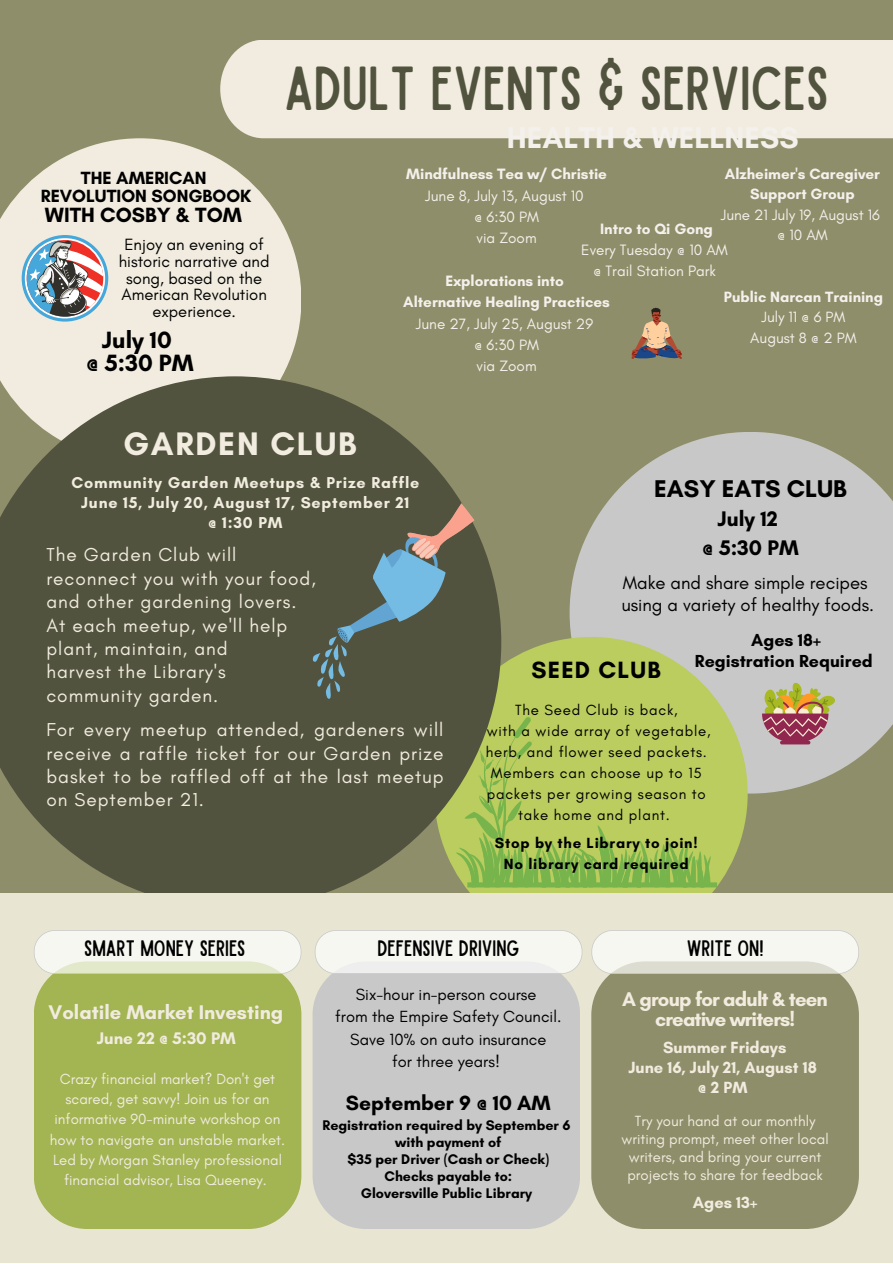
<style>
.page{position:relative;width:893px;height:1264px;background:#fff}
.page>*{position:absolute;margin:0;border:0;box-sizing:border-box;transform-origin:0 0}
.t1{font:49.8px "Sailors Condensed";color:#52533f}
.t2{font:700 33.15px "Glacial Indifference";letter-spacing:.05em;color:#f1ecdf}
.t3{font:700 30.6px "Glacial Indifference";color:#f4f0ec}
.t4{font:700 24.6px "Glacial Indifference";color:#000}
.t5{font:700 24px "Glacial Indifference";letter-spacing:.025em;color:#000}
.t6{font:700 24px "Glacial Indifference";letter-spacing:.05em;color:#000}
.t7{font:700 21.45px "Glacial Indifference";color:#000}
.t8{font:700 21px "Glacial Indifference";color:#000}
.t9{font:700 20.25px "Glacial Indifference";letter-spacing:-.04em;color:#f1ecdf}
.t10{font:700 20.1px "Glacial Indifference";color:#f1ecdf}
.t11{font:19.05px/23.4px "Glacial Indifference";letter-spacing:.05em;color:#f1ecdf;text-align:justify}
.t12{font:18.45px "Glacial Indifference";color:#000}
.t13{font:18px "Sailors Condensed";color:#000}
.t14{font:700 18px "Glacial Indifference";color:#000}
.t15{font:700 17.7px "Glacial Indifference";color:#000}
.t16{font:700 17.1px "Glacial Indifference";color:#f1ecdf}
.t17{font:16.65px/16.6px "Glacial Indifference";color:#000;text-align:center}
.t18{font:16.5px "Glacial Indifference";color:#000}
.t19{font:700 16.5px "Glacial Indifference";color:#f1ecdf}
.t20{font:700 16.05px "Glacial Indifference";letter-spacing:.05em;color:#f1ecdf}
.t21{font:15.3px "Glacial Indifference";color:#f4f0ec}
.t22{font:700 15.3px "Glacial Indifference";color:#f4f0ec}
.t23{font:700 15.15px "Glacial Indifference";color:#f4f0ec}
.t24{font:15.15px "Glacial Indifference";color:#f4f0ec}
.t25{font:15px/20.2px "Glacial Indifference";color:#f1ecdf;text-align:center}
.t26{font:15px/21px "Glacial Indifference";letter-spacing:.05em;color:#000;text-align:center}
.t27{font:700 15px "Glacial Indifference";letter-spacing:.05em;color:#000}
.t28{font:700 14.25px "Glacial Indifference";color:#000}
</style>
<div class="page">
<div style="left:0;top:0;width:892px;height:1262px;background:#8f8e6a"></div>
<svg style="left:569px;top:432px;width:323px;height:361px;fill:#c8c8c8"></svg>
<div style="left:434px;top:637px;width:313px;height:313px;background:#bacd5e;border-radius:50%"></div>
<svg style="left:0;top:138px;width:301px;height:238px;fill:#f1ecdf"></svg>
<svg style="left:0;top:376px;width:501px;height:517px;fill:#52533f"></svg>
<div style="left:0;top:893px;width:892px;height:369px;background:#e8e6d2"></div>
<div style="left:220px;top:40px;width:672px;height:98px;background:#f1ecdf"></div>
<div style="left:591px;top:961px;width:267px;height:267px;background:#8f8e6a;border-radius:53px"></div>
<div style="left:312px;top:961px;width:268px;height:267px;background:#c8c8c8;border-radius:53px"></div>
<div style="left:34px;top:961px;width:267px;height:267px;background:#a3b452;border-radius:53px"></div>
<svg style="left:34px;top:930px;width:267px;height:43px"></svg>
<svg style="left:315px;top:930px;width:267px;height:43px"></svg>
<svg style="left:591px;top:930px;width:268px;height:43px"></svg>
<svg style="left:762px;top:682px;width:73px;height:62px"></svg>
<svg style="left:631px;top:307px;width:50px;height:52px"></svg>
<svg style="left:22px;top:235px;width:86px;height:86px"></svg>
<svg style="left:27px;top:238px;width:76px;height:78px"></svg>
<div style="left:467px;top:882px;width:250px;height:5px;background:#77b44c"></div>
<svg style="left:456px;top:714px;width:254px;height:173px"></svg>
<svg style="left:312px;top:503px;width:162px;height:196px"></svg>
<p class="t14" style="left:81px;top:167px;width:127px">THE AMERICAN</p>
<p class="t14" style="left:41px;top:185px;width:212px">REVOLUTION SONGBOOK</p>
<p class="t8" style="left:45px;top:202px;width:199px">WITH COSBY &amp; TOM</p>
<p class="t17" style="left:119px;top:236px;width:152px">Enjoy an evening of historic narrative and song, based on the<br>American Revolution experience.</p>
<p class="t5" style="left:102px;top:325px;width:71px">July 10</p>
<p class="t5" style="left:86px;top:348px;width:109px">@ 5:30 PM</p>
<p class="t1" style="left:284px;top:66px;width:546px">ADULT EVENTS &amp; SERVICES</p>
<p class="t3" style="left:507px;top:119px;width:293px">HEALTH &amp; WELLNESS</p>
<p class="t22" style="left:406px;top:165px;width:202px">Mindfulness Tea w/ Christie</p>
<p class="t21" style="left:425px;top:186px;width:160px">June 8, July 13, August 10</p>
<p class="t21" style="left:474px;top:207px;width:67px">@ 6:30 PM</p>
<p class="t21" style="left:476px;top:229px;width:62px">via Zoom</p>
<p class="t22" style="left:445px;top:271px;width:120px">Explorations into</p>
<p class="t22" style="left:403px;top:293px;width:208px">Alternative Healing Practices</p>
<p class="t21" style="left:416px;top:314px;width:179px">June 27, July 25, August 29</p>
<p class="t21" style="left:474px;top:335px;width:67px">@ 6:30 PM</p>
<p class="t21" style="left:476px;top:357px;width:62px">via Zoom</p>
<p class="t23" style="left:725px;top:165px;width:156px">Alzheimer's Caregiver</p>
<p class="t23" style="left:750px;top:185px;width:106px">Support Group</p>
<p class="t24" style="left:720px;top:205px;width:160px">June 21 July 19, August 16</p>
<p class="t24" style="left:777px;top:225px;width:52px">@ 10 AM</p>
<p class="t22" style="left:600px;top:219px;width:114px">Intro to Qi Gong</p>
<p class="t21" style="left:581px;top:240px;width:148px">Every Tuesday @ 10 AM</p>
<p class="t21" style="left:593px;top:262px;width:124px">@ Trail Station Park</p>
<p class="t23" style="left:723px;top:288px;width:161px">Public Narcan Training</p>
<p class="t24" style="left:761px;top:308px;width:85px">July 11 @ 6 PM</p>
<p class="t24" style="left:750px;top:328px;width:108px">August 8 @ 2 PM</p>
<p class="t2" style="left:123px;top:423px;width:234px">GARDEN CLUB</p>
<p class="t20" style="left:72px;top:472px;width:349px">Community Garden Meetups &amp; Prize Raffle</p>
<p class="t20" style="left:81px;top:492px;width:329px">June 15, July 20, August 17, September 21</p>
<p class="t20" style="left:208px;top:512px;width:76px">@ 1:30 PM</p>
<p class="t11" style="left:46px;top:542px;width:191px">The Garden Club will</p>
<p class="t11" style="left:46px;top:566px;width:271px">reconnect you with your food,</p>
<p class="t11" style="left:46px;top:589px;width:251px">and other gardening lovers.</p>
<p class="t11" style="left:46px;top:613px;width:242px">At each meetup, we'll help</p>
<p class="t11" style="left:46px;top:636px;width:183px">plant, maintain, and</p>
<p class="t11" style="left:46px;top:660px;width:181px">harvest the Library's</p>
<p class="t11" style="left:46px;top:683px;width:173px">community garden.</p>
<p class="t11" style="left:46px;top:717px;width:399px">For every meetup attended, gardeners will receive a raffle ticket for our Garden prize basket to be raffled off at the last meetup on September 21.</p>
<p class="t4" style="left:654px;top:473px;width:194px">EASY EATS CLUB</p>
<p class="t7" style="left:717px;top:505px;width:62px">July 12</p>
<p class="t7" style="left:702px;top:534px;width:98px">@ 5:30 PM</p>
<p class="t12" style="left:622px;top:571px;width:246px">Make and share simple recipes</p>
<p class="t12" style="left:621px;top:593px;width:254px">using a variety of healthy foods.</p>
<p class="t15" style="left:751px;top:629px;width:71px">Ages 18+</p>
<p class="t15" style="left:695px;top:650px;width:179px">Registration Required</p>
<p class="t6" style="left:531px;top:655px;width:131px">SEED CLUB</p>
<p class="t26" style="left:515px;top:699px;width:164px">The Seed Club is back,</p>
<p class="t26" style="left:485px;top:720px;width:226px">with a wide array of vegetable, herb, and flower seed packets.<br>Members can choose up to 15 packets per growing season to take home and plant.</p>
<p class="t27" style="left:495px;top:834px;width:204px">Stop by the Library to join!</p>
<p class="t27" style="left:504px;top:855px;width:186px">No library card required</p>
<p class="t13" style="left:84px;top:940px;width:163px">SMART MONEY SERIES</p>
<p class="t13" style="left:377px;top:940px;width:144px">DEFENSIVE DRIVING</p>
<p class="t13" style="left:686px;top:940px;width:78px">WRITE ON!</p>
<p class="t18" style="left:356px;top:984px;width:182px">Six-hour in-person course</p>
<p class="t18" style="left:335px;top:1006px;width:227px">from the Empire Safety Council.</p>
<p class="t18" style="left:350px;top:1028px;width:197px">Save 10% on auto insurance</p>
<p class="t18" style="left:392px;top:1051px;width:109px">for three years!</p>
<p class="t8" style="left:346px;top:1089px;width:206px">September 9 @ 10 AM</p>
<p class="t28" style="left:322px;top:1116px;width:249px">Registration required by September 6</p>
<p class="t28" style="left:395px;top:1133px;width:108px">with payment of</p>
<p class="t28" style="left:347px;top:1150px;width:203px">$35 per Driver (Cash or Check)</p>
<p class="t28" style="left:384px;top:1167px;width:129px">Checks payable to:</p>
<p class="t28" style="left:361px;top:1183px;width:173px">Gloversville Public Library</p>
<p class="t9" style="left:622px;top:987px;width:207px">A group for adult &amp; teen</p>
<p class="t9" style="left:655px;top:1007px;width:141px">creative writers!</p>
<p class="t19" style="left:663px;top:1037px;width:125px">Summer Fridays</p>
<p class="t19" style="left:628px;top:1057px;width:190px">June 16, July 21, August 18</p>
<p class="t19" style="left:698px;top:1077px;width:51px">@2PM</p>
<p class="t25" style="left:621px;top:1111px;width:208px;line-height:18.1px">Try your hand at our monthly writing prompt, meet other local writers, and bring your current projects to share for feedback</p>
<p class="t19" style="left:693px;top:1192px;width:66px">Ages 13+</p>
<p class="t10" style="left:49px;top:999px;width:236px">Volatile Market Investing</p>
<p class="t16" style="left:97px;top:1028px;width:141px">June 22 @ 5:30 PM</p>
<p class="t25" style="left:50px;top:1068px;width:237px">Crazy financial market? Don't get scared, get savvy! Join us for an informative 90-minute workshop on how to navigate an unstable market.<br>Led by Morgan Stanley professional financial advisor, Lisa Queeney.</p>
</div>
